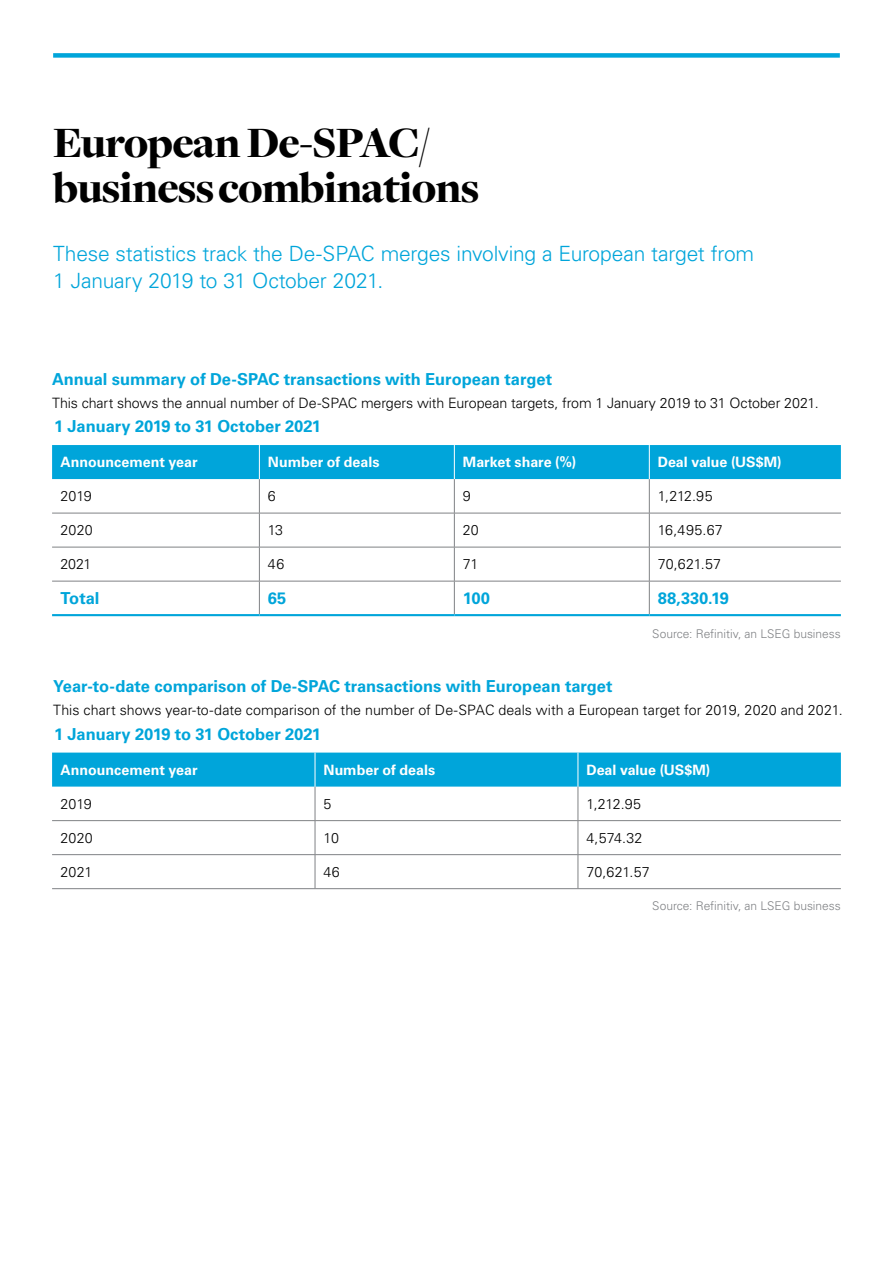
<style>
.page{position:relative;width:893px;height:1263px;background:#fff}
.page>*{position:absolute;margin:0;border:0;box-sizing:border-box;transform-origin:0 0}
.t1{font:900 45px/45px "Freight Disp Pro";letter-spacing:-.02em;color:#000}
.t2{font:300 21px/27px "Univers LT Pro 45";letter-spacing:-.01em;color:#00a5da}
.P_Body_Bold{font:700 16.5px "Univers LT Pro 65";letter-spacing:-.005em;color:#00a5da}
.P_Body{font:300 14.25px "Univers LT Pro 45";color:#000}
.P_Body_Bold-2{font:700 14.25px "Univers LT Pro 65";color:#fff}
.Source{font:300 12px "Univers LT Pro 45";color:#808285}
</style>
<div class="page">
<div style="left:53px;top:53px;width:787px;height:5px;background:#00a5da"></div>
<div style="left:52px;top:445px;width:789px;height:34px;background:#00a5da"></div>
<hr style="left:259px;top:479px;width:1px;height:34px;background:#808285">
<hr style="left:454px;top:479px;width:1px;height:34px;background:#808285">
<hr style="left:649px;top:479px;width:1px;height:34px;background:#808285">
<hr style="left:52px;top:513px;width:207px;height:1px;background:#808285">
<hr style="left:259px;top:513px;width:195px;height:1px;background:#808285">
<hr style="left:259px;top:513px;width:1px;height:34px;background:#808285">
<hr style="left:454px;top:513px;width:195px;height:1px;background:#808285">
<hr style="left:454px;top:513px;width:1px;height:34px;background:#808285">
<hr style="left:649px;top:513px;width:192px;height:1px;background:#808285">
<hr style="left:649px;top:513px;width:1px;height:34px;background:#808285">
<hr style="left:52px;top:547px;width:207px;height:1px;background:#808285">
<hr style="left:259px;top:547px;width:195px;height:1px;background:#808285">
<hr style="left:259px;top:547px;width:1px;height:34px;background:#808285">
<hr style="left:454px;top:547px;width:195px;height:1px;background:#808285">
<hr style="left:454px;top:547px;width:1px;height:34px;background:#808285">
<hr style="left:649px;top:547px;width:192px;height:1px;background:#808285">
<hr style="left:649px;top:547px;width:1px;height:34px;background:#808285">
<hr style="left:52px;top:581px;width:207px;height:1px;background:#808285">
<hr style="left:259px;top:581px;width:195px;height:1px;background:#808285">
<hr style="left:259px;top:581px;width:1px;height:33px;background:#808285">
<hr style="left:454px;top:581px;width:195px;height:1px;background:#808285">
<hr style="left:454px;top:581px;width:1px;height:33px;background:#808285">
<hr style="left:649px;top:581px;width:192px;height:1px;background:#808285">
<hr style="left:649px;top:581px;width:1px;height:33px;background:#808285">
<hr style="left:259px;top:445px;width:1px;height:34px;background:#fff">
<hr style="left:454px;top:445px;width:1px;height:34px;background:#fff">
<hr style="left:649px;top:445px;width:1px;height:34px;background:#fff">
<hr style="left:52px;top:614px;width:207px;height:2px;background:#00a5da">
<hr style="left:259px;top:614px;width:195px;height:2px;background:#00a5da">
<hr style="left:454px;top:614px;width:195px;height:2px;background:#00a5da">
<hr style="left:649px;top:614px;width:192px;height:2px;background:#00a5da">
<div style="left:52px;top:752px;width:789px;height:35px;background:#00a5da"></div>
<hr style="left:315px;top:787px;width:1px;height:33px;background:#808285">
<hr style="left:578px;top:787px;width:1px;height:33px;background:#808285">
<hr style="left:52px;top:820px;width:263px;height:1px;background:#808285">
<hr style="left:315px;top:820px;width:263px;height:1px;background:#808285">
<hr style="left:315px;top:821px;width:1px;height:33px;background:#808285">
<hr style="left:578px;top:820px;width:263px;height:1px;background:#808285">
<hr style="left:578px;top:821px;width:1px;height:33px;background:#808285">
<hr style="left:52px;top:854px;width:263px;height:1px;background:#808285">
<hr style="left:315px;top:854px;width:263px;height:1px;background:#808285">
<hr style="left:315px;top:855px;width:1px;height:33px;background:#808285">
<hr style="left:578px;top:854px;width:263px;height:1px;background:#808285">
<hr style="left:578px;top:855px;width:1px;height:33px;background:#808285">
<hr style="left:315px;top:752px;width:1px;height:35px;background:#fff">
<hr style="left:578px;top:752px;width:1px;height:35px;background:#fff">
<hr style="left:52px;top:888px;width:263px;height:1px;background:#808285">
<hr style="left:315px;top:888px;width:263px;height:1px;background:#808285">
<hr style="left:578px;top:888px;width:263px;height:1px;background:#808285">
<h2 class="t1" style="left:53px;top:120px;width:428px">European De-SPAC/ business combinations</h2>
<h4 class="t2" style="left:53px;top:240px;width:702px">These statistics track the De-SPAC merges involving a European target from<br>1 January 2019 to 31 October 2021.</h4>
<h5 class="P_Body_Bold" style="left:52px;top:369px;width:502px">Annual summary of De-SPAC transactions with European target</h5>
<p class="P_Body" style="left:52px;top:394px;width:768px">This chart shows the annual number of De-SPAC mergers with European targets, from 1 January 2019 to 31 October 2021.</p>
<h5 class="P_Body_Bold" style="left:54px;top:417px;width:268px">1 January 2019 to 31 October 2021</h5>
<p class="P_Body_Bold-2" style="left:61px;top:454px;width:138px">Announcement year</p>
<p class="P_Body_Bold-2" style="left:268px;top:454px;width:113px">Number of deals</p>
<p class="P_Body_Bold-2" style="left:463px;top:454px;width:115px">Market share (%)</p>
<p class="P_Body_Bold-2" style="left:658px;top:454px;width:125px">Deal value (US$M)</p>
<p class="P_Body" style="left:61px;top:487px;width:33px">2019</p>
<p class="P_Body" style="left:268px;top:487px;width:9px">6</p>
<p class="P_Body" style="left:463px;top:487px;width:9px">9</p>
<p class="P_Body" style="left:658px;top:487px;width:56px">1,212.95</p>
<p class="P_Body" style="left:61px;top:521px;width:34px">2020</p>
<p class="P_Body" style="left:268px;top:521px;width:17px">13</p>
<p class="P_Body" style="left:463px;top:521px;width:17px">20</p>
<p class="P_Body" style="left:658px;top:521px;width:66px">16,495.67</p>
<p class="P_Body" style="left:61px;top:555px;width:32px">2021</p>
<p class="P_Body" style="left:268px;top:555px;width:18px">46</p>
<p class="P_Body" style="left:463px;top:555px;width:17px">71</p>
<p class="P_Body" style="left:658px;top:555px;width:65px">70,621.57</p>
<p class="P_Body_Bold" style="left:61px;top:588px;width:40px">Total</p>
<p class="P_Body_Bold" style="left:268px;top:588px;width:20px">65</p>
<p class="P_Body_Bold" style="left:463px;top:588px;width:29px">100</p>
<p class="P_Body_Bold" style="left:658px;top:588px;width:73px">88,330.19</p>
<p class="Source" style="left:652px;top:626px;width:190px">Source: Refinitiv, an LSEG business</p>
<h5 class="P_Body_Bold" style="left:53px;top:676px;width:561px">Year-to-date comparison of De-SPAC transactions with European target</h5>
<p class="P_Body" style="left:53px;top:701px;width:791px">This chart shows year-to-date comparison of the number of De-SPAC deals with a European target for 2019, 2020 and 2021.</p>
<h5 class="P_Body_Bold" style="left:54px;top:724px;width:268px">1 January 2019 to 31 October 2021</h5>
<p class="P_Body_Bold-2" style="left:61px;top:761px;width:138px">Announcement year</p>
<p class="P_Body_Bold-2" style="left:324px;top:761px;width:113px">Number of deals</p>
<p class="P_Body_Bold-2" style="left:586px;top:761px;width:125px">Deal value (US$M)</p>
<p class="P_Body" style="left:61px;top:795px;width:33px">2019</p>
<p class="P_Body" style="left:324px;top:795px;width:9px">5</p>
<p class="P_Body" style="left:586px;top:795px;width:56px">1,212.95</p>
<p class="P_Body" style="left:61px;top:829px;width:34px">2020</p>
<p class="P_Body" style="left:324px;top:829px;width:17px">10</p>
<p class="P_Body" style="left:586px;top:829px;width:58px">4,574.32</p>
<p class="P_Body" style="left:61px;top:863px;width:33px">2021</p>
<p class="P_Body" style="left:324px;top:863px;width:18px">46</p>
<p class="P_Body" style="left:586px;top:863px;width:65px">70,621.57</p>
<p class="Source" style="left:652px;top:899px;width:190px">Source: Refinitiv, an LSEG business</p>
</div>
